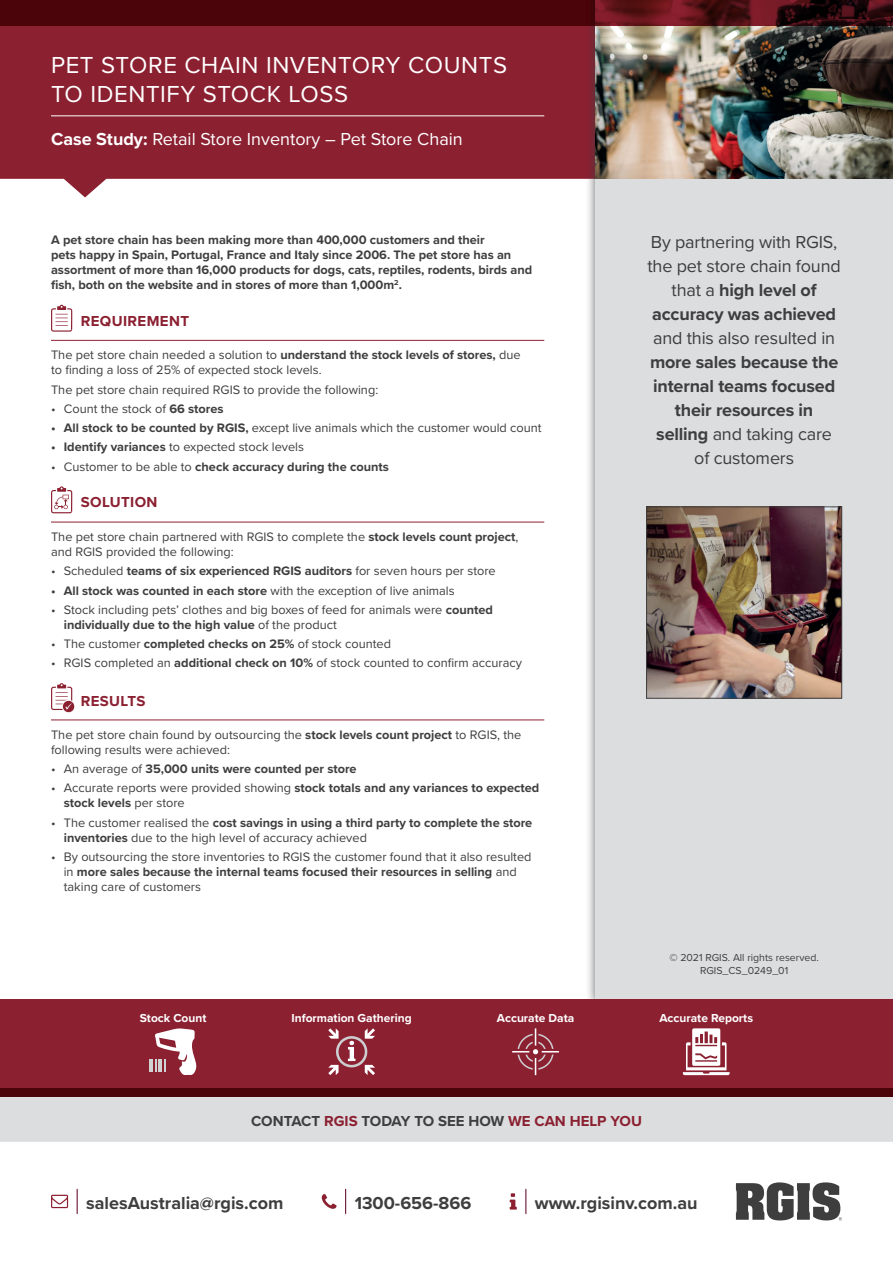
<style>
.page{position:relative;width:893px;height:1263px;background:#fff}
.page>*{position:absolute;margin:0;border:0;box-sizing:border-box;transform-origin:0 0}
.t1{font:24px/28.8px "Proxima Nova";letter-spacing:.025em;color:#fff}
.t2{font:700 18px/24px "Proxima Nova";letter-spacing:-.01em;color:#3e3e3f;text-align:center}
.t3{font:18px/24px "Proxima Nova";letter-spacing:-.01em;color:#3e3e3f;text-align:center}
.t4{font:18px "Proxima Nova";color:#fff}
.t5{font:700 15px "Proxima Nova";color:#3e3e3f}
.t6{font:700 15px "Proxima Nova";letter-spacing:.025em;color:#8b2031}
.t7{font:12.75px/15px "Proxima Nova";color:#3e3e3f}
.t8{font:700 12.75px/15px "Proxima Nova";color:#3e3e3f}
.t9{font:700 12px "Proxima Nova";color:#fff}
.t10{font:10.5px/12.6px "Proxima Nova";color:#3e3e3f;text-align:center}
.s1{font-weight:700}
.s2{font-weight:400}
.s3{color:#8b2031}
</style>
<div class="page">
<svg style="left:525px;top:1189px;width:1px;height:24px"></svg>
<svg style="left:510px;top:1193px;width:7px;height:16px"></svg>
<svg style="left:77px;top:1189px;width:1px;height:24px"></svg>
<svg style="left:51px;top:1195px;width:17px;height:13px"></svg>
<svg style="left:345px;top:1189px;width:1px;height:24px"></svg>
<svg style="left:322px;top:1194px;width:15px;height:15px"></svg>
<svg style="left:736px;top:1182px;width:106px;height:38px"></svg>
<div style="left:0;top:1097px;width:893px;height:45px;background:#dcdddf"></div>
<svg style="left:0;top:26px;width:585px;height:171px;background:#973746"></svg>
<div style="left:585px;top:0;width:308px;height:1010px;background:#3e3e3f;opacity:.75"></div>
<div style="left:595px;top:0;width:298px;height:1001px;background:#dcdddf"></div>
<hr style="left:51px;top:116px;width:493px;height:1px;background:#fff">
<div style="left:0;top:999px;width:893px;height:98px;background:#8b2031"></div>
<img style="left:595px;top:26px;width:298px;height:153px">
<hr style="left:51px;top:340px;width:493px;height:1px;background:#8b2031">
<hr style="left:51px;top:522px;width:493px;height:1px;background:#8b2031">
<hr style="left:51px;top:720px;width:493px;height:1px;background:#8b2031">
<svg style="left:51px;top:305px;width:22px;height:27px"></svg>
<svg style="left:51px;top:486px;width:22px;height:27px"></svg>
<svg style="left:51px;top:683px;width:24px;height:30px"></svg>
<img style="left:648px;top:509px;width:192px;height:187px">
<div style="left:646px;top:507px;width:196px;height:191px;border:1px solid #3e3e3f"></div>
<svg style="left:0;top:0;width:893px;height:26px;background:#4b080d"></svg>
<div style="left:0;top:1089px;width:893px;height:8px;background:#4b0409"></div>
<svg style="left:150px;top:1028px;width:47px;height:47px"></svg>
<svg style="left:683px;top:1028px;width:47px;height:47px"></svg>
<svg style="left:328px;top:1028px;width:47px;height:47px"></svg>
<svg style="left:512px;top:1028px;width:47px;height:47px"></svg>
<h1 class="t1" style="left:51px;top:50px;width:458px">PET STORE CHAIN INVENTORY COUNTS<br>TO IDENTIFY STOCK LOSS</h1>
<h2 class="t4" style="left:51px;top:125px;width:413px"><span class="s1">Case Study:</span> Retail Store Inventory – Pet Store Chain</h2>
<p class="t8" style="left:51px;top:232px;width:483px">A pet store chain has been making more than 400,000 customers and their<br>pets happy in Spain, Portugal, France and Italy since 2006. The pet store has an assortment of more than 16,000 products for dogs, cats, reptiles, rodents, birds and fish, both on the website and in stores of more than 1,000m<sup>2</sup>.</p>
<p class="t6" style="left:81px;top:309px;width:110px">REQUIREMENT</p>
<p class="t7" style="left:51px;top:347px;width:471px">The pet store chain needed a solution to <span class="s1">understand the stock levels of stores,</span> due to finding a loss of 25% of expected stock levels.</p>
<p class="t7" style="left:51px;top:381px;width:329px">The pet store chain required RGIS to provide the following:</p>
<p class="t7" style="left:51px;top:401px;width:174px">• Count the stock of <span class="s1">66 stores</span></p>
<p class="t7" style="left:51px;top:420px;width:492px"><span class="s1">• All stock to be counted by RGIS,</span> except live animals which the customer would count</p>
<p class="t7" style="left:51px;top:439px;width:255px"><span class="s1">• Identify variances</span> to expected stock levels</p>
<p class="t8" style="left:51px;top:459px;width:339px"><span class="s2">• Customer to be able to</span> check accuracy during the counts</p>
<p class="t6" style="left:81px;top:491px;width:78px">SOLUTION</p>
<p class="t7" style="left:51px;top:529px;width:469px">The pet store chain partnered with RGIS to complete the <span class="s1">stock levels count project</span>, and RGIS provided the following:</p>
<p class="t8" style="left:51px;top:563px;width:446px"><span class="s2">• Scheduled</span> teams of six experienced RGIS auditors <span class="s2">for seven hours per store</span></p>
<p class="t8" style="left:51px;top:582px;width:405px">• All stock was counted in each store <span class="s2">with the exception of live animals</span></p>
<p class="t7" style="left:64px;top:601px;width:431px;text-indent:-13px">• Stock including pets’ clothes and big boxes of feed for animals were <span class="s1">counted individually due to the high value</span> of the product</p>
<p class="t7" style="left:51px;top:636px;width:341px">• The customer <span class="s1">completed checks on 25%</span> of stock counted</p>
<p class="t7" style="left:51px;top:655px;width:472px">• RGIS completed an <span class="s1">additional check on 10%</span> of stock counted to confirm accuracy</p>
<p class="t6" style="left:81px;top:690px;width:66px">RESULTS</p>
<p class="t7" style="left:51px;top:727px;width:472px">The pet store chain found by outsourcing the <span class="s1">stock levels count project</span> to RGIS, the following results were achieved:</p>
<p class="t8" style="left:51px;top:761px;width:307px"><span class="s2">• An average of</span> 35,000 units were counted per store</p>
<p class="t8" style="left:64px;top:780px;width:477px;text-indent:-13px"><span class="s2">• Accurate reports were provided showing</span> stock totals and any variances to expected stock levels <span class="s2">per store</span></p>
<p class="t7" style="left:64px;top:814px;width:470px;text-indent:-13px">• The customer realised the <span class="s1">cost savings in using a third party to complete the store inventories</span> due to the high level of accuracy achieved</p>
<p class="t7" style="left:64px;top:849px;width:469px;text-indent:-13px">• By outsourcing the store inventories to RGIS the customer found that it also resulted in <span class="s1">more sales because the internal teams focused their resources in selling</span> and taking care of customers</p>
<h2 class="t3" style="left:647px;top:229px;width:195px">By partnering with RGIS, the pet store chain found that a <span class="s1">high level of accuracy was achieved</span></h2>
<h2 class="t3" style="left:653px;top:325px;width:184px">and this also resulted in</h2>
<h2 class="t2" style="left:650px;top:350px;width:190px">more sales because the internal teams focused their resources in selling <span class="s2">and taking care of customers</span></h2>
<p class="t10" style="left:669px;top:951px;width:151px">© 2021 RGIS. All rights reserved.<br>RGIS_CS_0249_01</p>
<p class="t9" style="left:140px;top:1009px;width:68px">Stock Count</p>
<p class="t9" style="left:292px;top:1009px;width:122px">Information Gathering</p>
<p class="t9" style="left:497px;top:1009px;width:79px">Accurate Data</p>
<p class="t9" style="left:659px;top:1009px;width:95px">Accurate Reports</p>
<p class="t5" style="left:251px;top:1110px;width:392px">CONTACT <span class="s3">RGIS</span> TODAY TO SEE HOW <span class="s3">WE CAN HELP YOU</span></p>
<h2 class="t2" style="left:86px;top:1190px;width:199px">salesAustralia@rgis.com</h2>
<h2 class="t2" style="left:355px;top:1190px;width:118px">1300-656-866</h2>
<h2 class="t2" style="left:535px;top:1190px;width:164px">www.rgisinv.com.au</h2>
</div>
